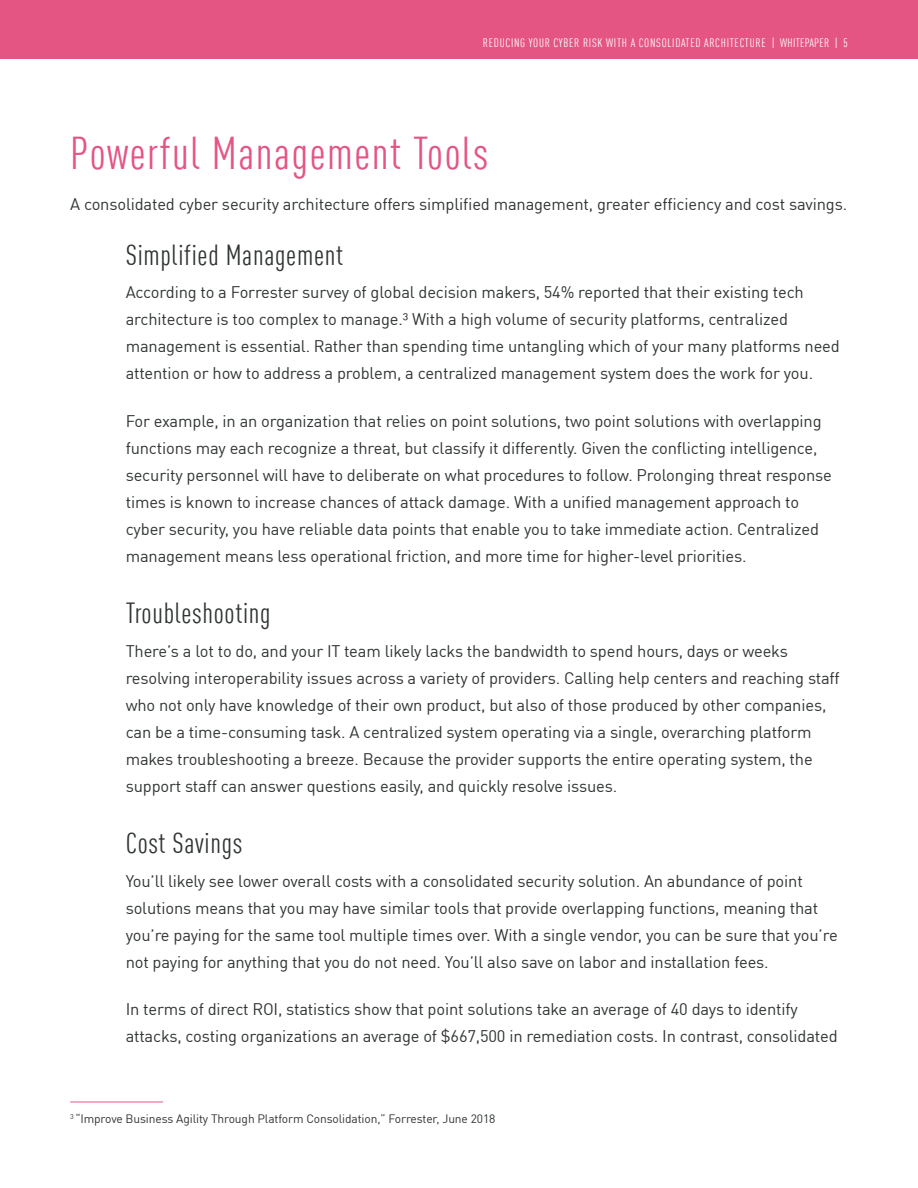
<style>
.page{position:relative;width:918px;height:1188px;background:#fff}
.page>*{position:absolute;margin:0;border:0;box-sizing:border-box;transform-origin:0 0}
.Header_2{font:condensed 45px "DIN Pro";letter-spacing:.035em;color:#e55584}
.Header_2-2{font:condensed 28.5px "DIN Pro";letter-spacing:.025em;color:#313434}
.Body_Copy{font:16.5px/27px "DIN Pro";letter-spacing:-.01em;color:#313434}
.t1{font:12px "DIN Pro";letter-spacing:-.01em;color:#313434}
.t2{font:condensed 12px "DIN Pro";letter-spacing:.06em;color:#fff}
</style>
<div class="page">
<div style="left:0;top:0;width:918px;height:58px;background:#e55584"></div>
<hr style="left:70px;top:1102px;width:93px;height:1px;background:#e55584">
<p class="t2" style="left:483px;top:34px;width:366px">REDUCING YOUR CYBER RISK WITH A CONSOLIDATED ARCHITECTURE | WHITEPAPER | 5</p>
<p class="Header_2" style="left:70px;top:122px;width:420px">Powerful Management Tools</p>
<p class="Body_Copy" style="left:70px;top:189px;width:778px">A consolidated cyber security architecture offers simplified management, greater efficiency and cost savings.</p>
<p class="Header_2-2" style="left:126px;top:235px;width:219px">Simplified Management</p>
<p class="Body_Copy" style="left:126px;top:278px;width:716px">According to a Forrester survey of global decision makers, 54% reported that their existing tech architecture is too complex to manage.3 With a high volume of security platforms, centralized management is essential. Rather than spending time untangling which of your many platforms need attention or how to address a problem, a centralized management system does the work for you.</p>
<p class="Body_Copy" style="left:126px;top:406px;width:708px">For example, in an organization that relies on point solutions, two point solutions with overlapping functions may each recognize a threat, but classify it differently. Given the conflicting intelligence, security personnel will have to deliberate on what procedures to follow. Prolonging threat response times is known to increase chances of attack damage. With a unified management approach to cyber security, you have reliable data points that enable you to take immediate action. Centralized management means less operational friction, and more time for higher-level priorities.</p>
<p class="Header_2-2" style="left:126px;top:593px;width:146px">Troubleshooting</p>
<p class="Body_Copy" style="left:126px;top:636px;width:716px">There’s a lot to do, and your IT team likely lacks the bandwidth to spend hours, days or weeks resolving interoperability issues across a variety of providers. Calling help centers and reaching staff who not only have knowledge of their own product, but also of those produced by other companies, can be a time-consuming task. A centralized system operating via a single, overarching platform makes troubleshooting a breeze. Because the provider supports the entire operating system, the support staff can answer questions easily, and quickly resolve issues.</p>
<p class="Header_2-2" style="left:126px;top:824px;width:118px">Cost Savings</p>
<p class="Body_Copy" style="left:126px;top:867px;width:714px">You’ll likely see lower overall costs with a consolidated security solution. An abundance of point solutions means that you may have similar tools that provide overlapping functions, meaning that you’re paying for the same tool multiple times over. With a single vendor, you can be sure that you’re not paying for anything that you do not need. You’ll also save on labor and installation fees.</p>
<p class="Body_Copy" style="left:126px;top:995px;width:714px">In terms of direct ROI, statistics show that point solutions take an average of 40 days to identify attacks, costing organizations an average of $667,500 in remediation costs. In contrast, consolidated</p>
<p class="t1" style="left:70px;top:1109px;width:427px"><sup>3</sup> “Improve Business Agility Through Platform Consolidation,” Forrester, June 2018</p>
</div>
